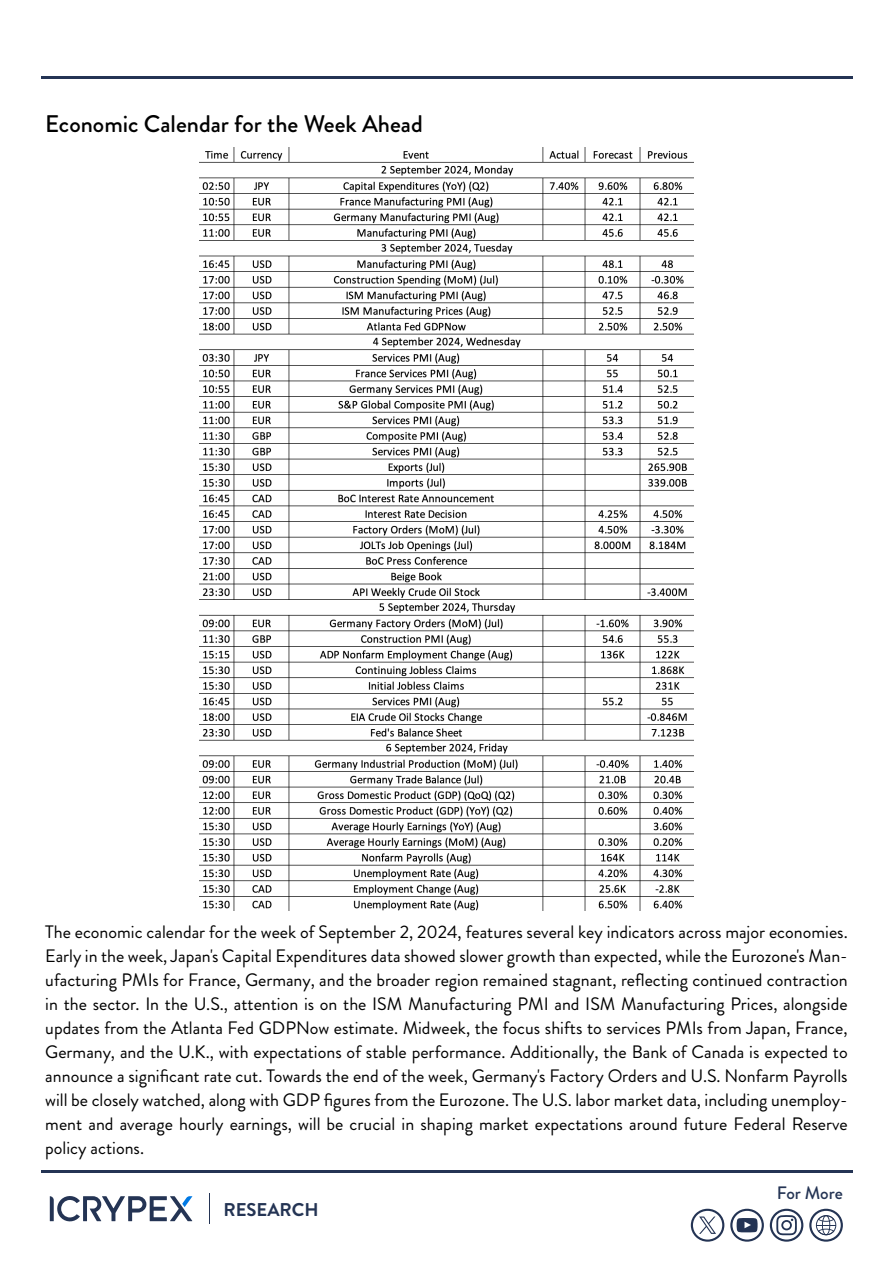
<style>
.page{position:relative;width:893px;height:1263px;background:#fff}
.page>*{position:absolute;margin:0;border:0;box-sizing:border-box;transform-origin:0 0}
.t1{font:500 24px "Brandon Grotesque";color:#000}
.t2{font:700 18.45px "Brandon Grotesque";color:#243454}
.t3{font:18px/24px "Brandon Grotesque";color:#000;text-align:justify}
.t4{font:500 18px "Brandon Grotesque";letter-spacing:-.005em;color:#243454}
</style>
<div class="page">
<hr style="left:41px;top:1170px;width:811px;height:2px;background:#243454">
<hr style="left:41px;top:76px;width:811px;height:2px;background:#243454">
<svg style="left:50px;top:1196px;width:142px;height:26px"></svg>
<hr style="left:209px;top:1193px;width:1px;height:31px;background:#243454">
<img style="left:199px;top:147px;width:495px;height:763px">
<svg style="left:809px;top:1209px;width:34px;height:33px"></svg>
<svg style="left:770px;top:1209px;width:33px;height:33px"></svg>
<svg style="left:730px;top:1209px;width:34px;height:33px"></svg>
<svg style="left:691px;top:1209px;width:33px;height:33px"></svg>
<h1 class="t1" style="left:45px;top:107px;width:379px">Economic Calendar for the Week Ahead</h1>
<p class="t3" style="left:45px;top:920px;width:804px">The economic calendar for the week of September 2, 2024, features several key indicators across major economies.<br>Early in the week, Japan's Capital Expenditures data showed slower growth than expected, while the Eurozone's Man&shy;ufacturing PMIs for France, Germany, and the broader region remained stagnant, reflecting continued contraction in the sector. In the U.S., attention is on the ISM Manufacturing PMI and ISM Manufacturing Prices, alongside updates from the Atlanta Fed GDPNow estimate. Midweek, the focus shifts to services PMIs from Japan, France, Germany, and the U.K., with expectations of stable performance. Additionally, the Bank of Canada is expected to announce a significant rate cut. Towards the end of the week, Germany's Factory Orders and U.S. Nonfarm Payrolls will be closely watched, along with GDP figures from the Eurozone. The U.S. labor market data, including unemploy&shy;ment and average hourly earnings, will be crucial in shaping market expectations around future Federal Reserve policy actions.</p>
<p class="t2" style="left:223px;top:1197px;width:97px">RESEARCH</p>
<p class="t4" style="left:777px;top:1181px;width:68px">For More</p>
</div>
